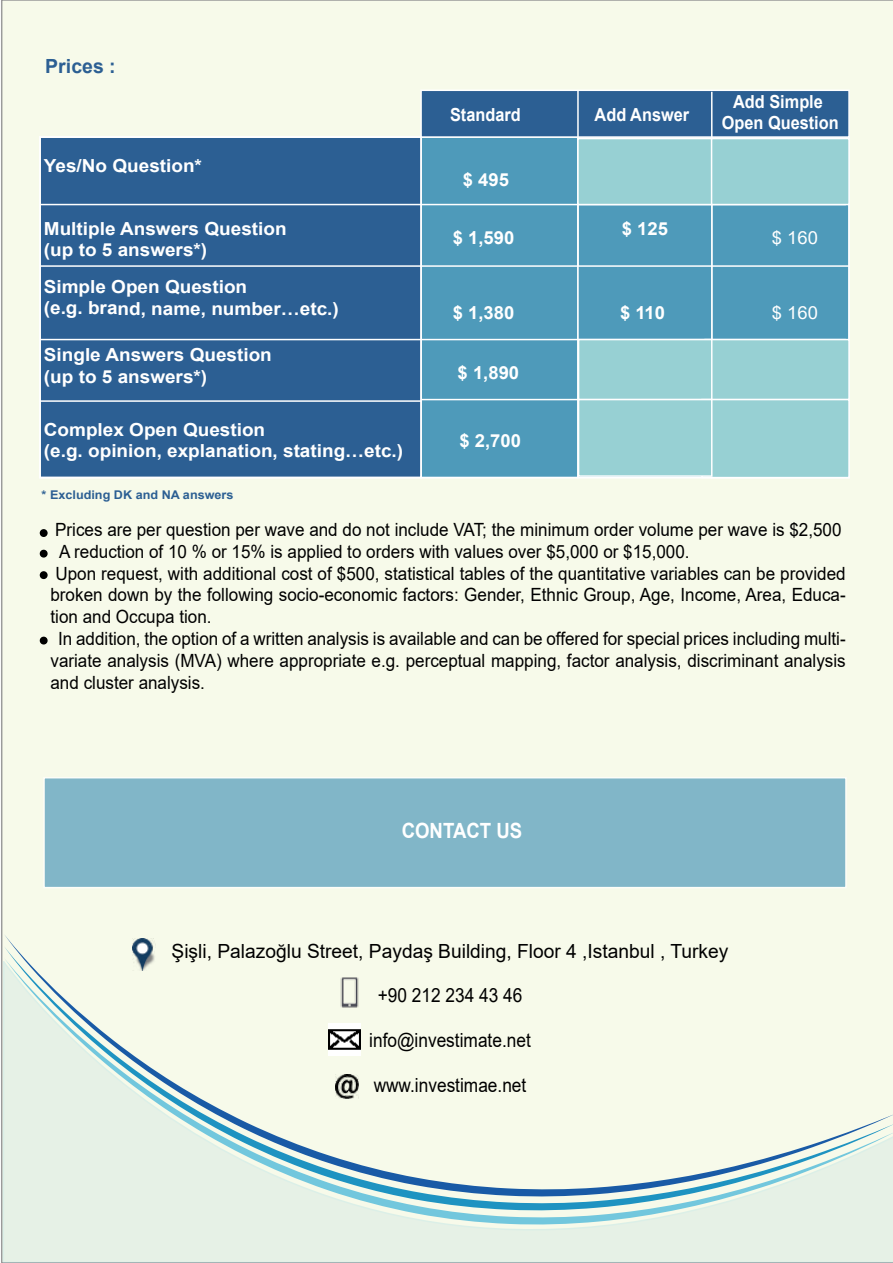
<style>
.page{position:relative;width:893px;height:1263px;background:#fff}
.page>*{position:absolute;margin:0;border:0;box-sizing:border-box;transform-origin:0 0}
.t1{font:700 21px "Arial";color:#fff;scale:.89 1}
.t2{font:19.5px "Arial";color:#000}
.t3{font:19.5px "Arial";color:#000;scale:.89 1}
.t4{font:700 19.5px "Arial";color:#2c5f93}
.t5{font:18.15px "Arial";color:#000;scale:.94 1}
.t6{font:700 18px/21.6px "Arial";color:#fff;scale:1.05 1}
.t7{font:700 18px/21.6px "Arial";color:#fff;text-align:center;scale:.91 1}
.t8{font:700 18px "Arial";color:#fff}
.t9{font:18px "Arial";color:#fff}
.t10{font:700 12px "Arial";color:#2c5f93;scale:1.05 1}
</style>
<div class="page">
<div style="left:1px;top:0;width:892px;height:1263px;background:#f7faea"></div>
<div style="left:420px;top:136px;width:159px;height:342px;background:#4e9aba"></div>
<div style="left:39px;top:136px;width:383px;height:342px;background:#2c5f93"></div>
<div style="left:711px;top:136px;width:139px;height:342px;background:#4e9aba;border:2px solid #fff"></div>
<div style="left:39px;top:136px;width:383px;height:342px;border:2px solid #fff"></div>
<div style="left:577px;top:136px;width:135px;height:342px;background:#4e9aba;border:2px solid #fff"></div>
<hr style="left:421px;top:339px;width:425px;height:1px;background:#fff">
<hr style="left:421px;top:399px;width:428px;height:1px;background:#fff">
<hr style="left:40px;top:265px;width:809px;height:2px;background:#fff">
<hr style="left:40px;top:204px;width:806px;height:1px;background:#fff">
<hr style="left:40px;top:339px;width:381px;height:1px;background:#fff">
<hr style="left:40px;top:400px;width:381px;height:2px;background:#fff">
<hr style="left:577px;top:203px;width:2px;height:63px;background:#fff">
<div style="left:577px;top:138px;width:135px;height:67px;background:#97d0d3;border:2px solid #fff"></div>
<div style="left:711px;top:138px;width:139px;height:67px;background:#97d0d3;border:2px solid #fff"></div>
<div style="left:704px;top:339px;width:146px;height:61px;background:#97d0d3;border:2px solid #fff"></div>
<div style="left:578px;top:339px;width:134px;height:61px;background:#97d0d3;border:2px solid #fff"></div>
<div style="left:701px;top:399px;width:149px;height:79px;background:#97d0d3;border:2px solid #fff"></div>
<div style="left:578px;top:399px;width:134px;height:78px;background:#97d0d3;border:2px solid #fff"></div>
<div style="left:420px;top:90px;width:430px;height:48px;background:#2c5f93;border:2px solid #fff"></div>
<hr style="left:577px;top:90px;width:2px;height:47px;background:#fff">
<hr style="left:711px;top:92px;width:1px;height:47px;background:#fff">
<div style="left:43px;top:777px;width:804px;height:111px;background:#81b6c8;border:2px solid #fff"></div>
<div style="left:40px;top:530px;width:7px;height:6px;background:#000;border-radius:50%"></div>
<div style="left:40px;top:529px;width:8px;height:8px;border:2px solid #000;border-radius:50%"></div>
<div style="left:40px;top:550px;width:7px;height:7px;background:#000;border-radius:50%"></div>
<div style="left:40px;top:550px;width:8px;height:8px;border:2px solid #000;border-radius:50%"></div>
<div style="left:40px;top:572px;width:7px;height:6px;background:#000;border-radius:50%"></div>
<div style="left:40px;top:571px;width:8px;height:8px;border:2px solid #000;border-radius:50%"></div>
<div style="left:40px;top:637px;width:7px;height:7px;background:#000;border-radius:50%"></div>
<div style="left:40px;top:637px;width:8px;height:7px;border:2px solid #000;border-radius:50%"></div>
<div style="left:4px;top:934px;width:889px;height:12px;background:#f7faea"></div>
<div style="left:4px;top:946px;width:889px;height:12px;background:#f7faea"></div>
<svg style="left:3px;top:962px;width:890px;height:301px;background:#e6f1e6"></svg>
<img style="left:333px;top:975px;width:34px;height:34px">
<img style="left:329px;top:1023px;width:32px;height:32px">
<img style="left:335px;top:1075px;width:24px;height:23px">
<img style="left:132px;top:938px;width:23px;height:32px">
<p class="t4" style="left:45px;top:52px;width:72px">Prices :</p>
<p class="t6" style="left:44px;top:155px;width:152px">Yes/No Question*</p>
<p class="t6" style="left:44px;top:218px;width:233px">Multiple Answers Question (up to 5 answers*)</p>
<p class="t6" style="left:44px;top:276px;width:282px">Simple Open Question<br>(e.g. brand, name, number…etc.)</p>
<p class="t6" style="left:44px;top:344px;width:219px">Single Answers Question (up to 5 answers*)</p>
<p class="t6" style="left:44px;top:419px;width:344px">Complex Open Question<br>(e.g. opinion, explanation, stating…etc.)</p>
<p class="t10" style="left:42px;top:487px;width:184px">* Excluding DK and NA answers</p>
<p class="t7" style="left:450px;top:104px;width:79px">Standard</p>
<p class="t7" style="left:595px;top:104px;width:105px">Add Answer</p>
<p class="t8" style="left:463px;top:167px;width:48px">$ 495</p>
<p class="t8" style="left:453px;top:225px;width:63px">$ 1,590</p>
<p class="t8" style="left:622px;top:216px;width:48px">$ 125</p>
<p class="t7" style="left:722px;top:91px;width:130px">Add Simple<br>Open Question</p>
<p class="t9" style="left:772px;top:225px;width:48px">$ 160</p>
<p class="t8" style="left:453px;top:300px;width:63px">$ 1,380</p>
<p class="t8" style="left:458px;top:360px;width:63px">$ 1,890</p>
<p class="t8" style="left:459px;top:427px;width:63px">$ 2,700</p>
<p class="t8" style="left:620px;top:300px;width:47px">$ 110</p>
<p class="t9" style="left:772px;top:300px;width:48px">$ 160</p>
<p class="t5" style="left:55px;top:517px;width:838px">Prices are per question per wave and do not include VAT; the minimum order volume per wave is $2,500</p>
<p class="t5" style="left:59px;top:539px;width:672px">A reduction of 10 % or 15% is applied to orders with values over $5,000 or $15,000.</p>
<p class="t5" style="left:56px;top:561px;width:842px">Upon request, with additional cost of $500, statistical tables of the quantitative variables can be provided</p>
<p class="t5" style="left:50px;top:582px;width:848px">broken down by the following socio-economic factors: Gender, Ethnic Group, Age, Income, Area, Educa-</p>
<p class="t5" style="left:50px;top:604px;width:173px">tion and Occupa tion.</p>
<p class="t5" style="left:58px;top:626px;width:839px">In addition, the option of a written analysis is available and can be offered for special prices including multi-</p>
<p class="t5" style="left:50px;top:648px;width:847px">variate analysis (MVA) where appropriate e.g. perceptual mapping, factor analysis, discriminant analysis</p>
<p class="t5" style="left:50px;top:670px;width:166px">and cluster analysis.</p>
<p class="t1" style="left:402px;top:816px;width:137px">CONTACT US</p>
<p class="t2" style="left:172px;top:937px;width:558px">Şişli, Palazoğlu Street, Paydaş Building, Floor 4 ,Istanbul , Turkey</p>
<p class="t3" style="left:378px;top:982px;width:164px">+90 212 234 43 46</p>
<p class="t3" style="left:369px;top:1027px;width:183px">info@investimate.net</p>
<p class="t3" style="left:374px;top:1071px;width:173px">www.investimae.net</p>
</div>
